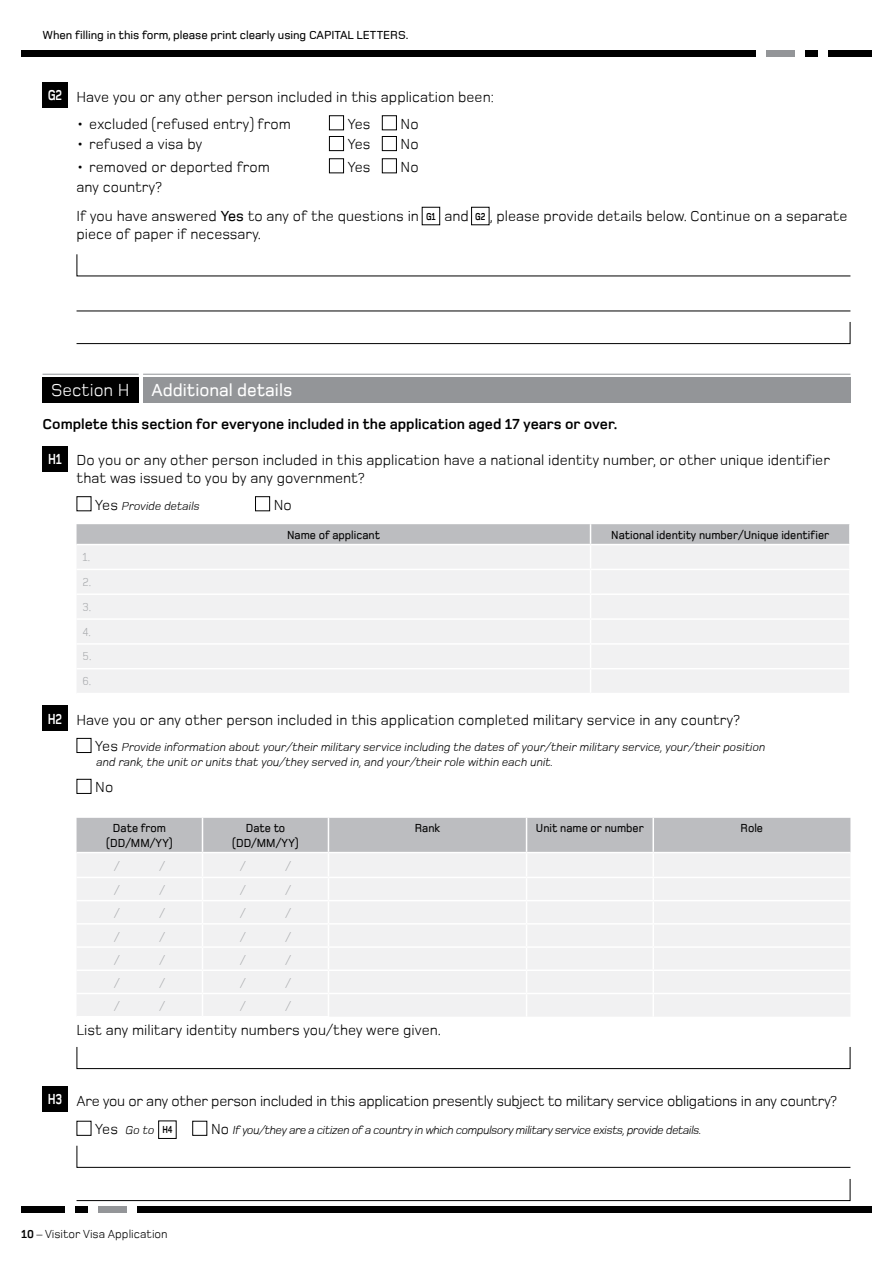
<style>
.page{position:relative;width:893px;height:1263px;background:#fff}
.page>*{position:absolute;margin:0;border:0;box-sizing:border-box;transform-origin:0 0}
.t1{font:500 18px "Foundry Monoline";color:#fff}
.t2{font:15px/28.7px "Foundry Monoline";color:#000}
.t3{font:15px "Foundry Monoline";letter-spacing:-.02em;color:#000}
.t4{font:700 15px "Foundry Monoline";color:#000}
.t5{font:italic 12px/14.4px "Foundry Monoline";color:#000}
.t6{font:500 12px/14.4px "Foundry Monoline";color:#000;text-align:center;scale:.95 1}
.t7{font:italic 12px "Foundry Monoline";letter-spacing:-.03em;color:#000}
.t8{font:500 12px "Foundry Monoline";color:#000}
.t9{font:12px "Foundry Monoline";color:#a7a9ac}
.t10{font:12px "Foundry Monoline";color:#000}
.t11{font:12px/24.9px "Foundry Monoline";color:#a7a9ac;text-align:justify;scale:.95 1}
.s1{font-weight:700;color:#fff}
.s2{font-weight:500}
.s3{font-weight:700;font-size:10.5px}
.s4{font-weight:400}
.s5{font-style:normal;font-size:15px}
.s6{font-weight:700;font-style:normal;font-size:10.5px}
.s7{font-weight:700}
</style>
<div class="page">
<div style="left:829px;top:50px;width:43px;height:7px;background:#000"></div>
<div style="left:767px;top:50px;width:28px;height:7px;background:#939598"></div>
<div style="left:805px;top:50px;width:13px;height:7px;background:#000"></div>
<div style="left:21px;top:50px;width:735px;height:7px;background:#000"></div>
<div style="left:21px;top:1206px;width:43px;height:7px;background:#000"></div>
<div style="left:98px;top:1206px;width:28px;height:7px;background:#939598"></div>
<div style="left:75px;top:1206px;width:13px;height:7px;background:#000"></div>
<div style="left:137px;top:1206px;width:735px;height:7px;background:#000"></div>
<div style="left:43px;top:83px;width:25px;height:25px;background:#000"></div>
<div style="left:329px;top:115px;width:15px;height:15px;border:1px solid #000"></div>
<div style="left:382px;top:115px;width:15px;height:15px;border:1px solid #000"></div>
<div style="left:329px;top:136px;width:15px;height:15px;border:1px solid #000"></div>
<div style="left:382px;top:136px;width:15px;height:15px;border:1px solid #000"></div>
<div style="left:329px;top:158px;width:15px;height:15px;border:1px solid #000"></div>
<div style="left:382px;top:158px;width:15px;height:15px;border:1px solid #000"></div>
<div style="left:422px;top:207px;width:18px;height:18px;border:1px solid #000"></div>
<div style="left:471px;top:207px;width:18px;height:18px;border:1px solid #000"></div>
<svg style="left:76px;top:254px;width:775px;height:23px"></svg>
<hr style="left:77px;top:311px;width:773px;height:1px;background:#000">
<svg style="left:76px;top:322px;width:775px;height:22px"></svg>
<div style="left:43px;top:377px;width:96px;height:25px;background:#000"></div>
<hr style="left:43px;top:374px;width:96px;height:1px;background:#939598">
<div style="left:143px;top:377px;width:707px;height:25px;background:#939598"></div>
<hr style="left:143px;top:374px;width:707px;height:1px;background:#939598">
<div style="left:43px;top:446px;width:25px;height:25px;background:#000"></div>
<div style="left:77px;top:496px;width:14px;height:15px;border:1px solid #000"></div>
<div style="left:255px;top:496px;width:15px;height:15px;border:1px solid #000"></div>
<svg style="left:77px;top:524px;width:773px;height:169px"></svg>
<hr style="left:849px;top:669px;width:2px;height:24px;background:#fff">
<div style="left:43px;top:706px;width:25px;height:25px;background:#000"></div>
<div style="left:77px;top:738px;width:14px;height:15px;border:1px solid #000"></div>
<div style="left:77px;top:779px;width:14px;height:15px;border:1px solid #000"></div>
<svg style="left:77px;top:818px;width:773px;height:198px"></svg>
<hr style="left:653px;top:993px;width:197px;height:1px;background:#fff">
<hr style="left:652px;top:994px;width:2px;height:23px;background:#fff">
<svg style="left:76px;top:1047px;width:775px;height:22px"></svg>
<div style="left:43px;top:1086px;width:25px;height:25px;background:#000"></div>
<div style="left:77px;top:1121px;width:14px;height:15px;border:1px solid #000"></div>
<div style="left:158px;top:1121px;width:18px;height:18px;border:1px solid #000"></div>
<div style="left:192px;top:1121px;width:15px;height:15px;border:1px solid #000"></div>
<svg style="left:76px;top:1145px;width:775px;height:23px"></svg>
<svg style="left:76px;top:1179px;width:775px;height:22px"></svg>
<p class="t8" style="left:43px;top:29px;width:367px">When filling in this form, please print clearly using CAPITAL LETTERS.</p>
<p class="t2" style="left:48px;top:82px;width:448px"><span class="s1">G2</span> Have you or any other person included in this application been:</p>
<p class="t2" style="left:77px;top:109px;width:216px">• excluded (refused entry) from</p>
<p class="t2" style="left:348px;top:109px;width:24px">Yes</p>
<p class="t2" style="left:401px;top:109px;width:20px">No</p>
<p class="t2" style="left:77px;top:130px;width:127px">• refused a visa by</p>
<p class="t2" style="left:348px;top:130px;width:24px">Yes</p>
<p class="t2" style="left:401px;top:130px;width:20px">No</p>
<p class="t2" style="left:77px;top:152px;width:195px">• removed or deported from</p>
<p class="t2" style="left:348px;top:152px;width:24px">Yes</p>
<p class="t2" style="left:401px;top:152px;width:20px">No</p>
<p class="t2" style="left:77px;top:173px;width:772px">any country?<br>If you have answered <span class="s2">Yes</span> to any of the questions in <span class="s3">G1</span> and <span class="s3">G2</span> , please provide details below. Continue on a separate</p>
<p class="t2" style="left:77px;top:219px;width:186px">piece of paper if necessary.</p>
<p class="t1" style="left:51px;top:380px;width:243px"><span class="s4">Section H</span> Additional details</p>
<p class="t4" style="left:43px;top:416px;width:576px">Complete this section for everyone included in the application aged 17 years or over.</p>
<p class="t2" style="left:77px;top:451px;width:755px;line-height:18px;text-indent:-28px"><span class="s1">H1</span> Do you or any other person included in this application have a national identity number, or other unique identifier that was issued to you by any government?</p>
<p class="t5" style="left:95px;top:498px;width:106px"><span class="s5">Yes</span> Provide details</p>
<p class="t2" style="left:274px;top:490px;width:20px">No</p>
<p class="t6" style="left:287px;top:527px;width:99px">Name of applicant</p>
<p class="t6" style="left:611px;top:527px;width:231px">National identity number/Unique identifier</p>
<p class="t11" style="left:83px;top:545px;width:11px">1.<br>2.<br>3.<br>4.<br>5.<br>6.</p>
<p class="t2" style="left:48px;top:705px;width:693px"><span class="s1">H2</span> Have you or any other person included in this application completed military service in any country?</p>
<p class="t5" style="left:95px;top:740px;width:672px"><span class="s5">Yes</span> Provide information about your/their military service including the dates of your/their military service, your/their position and rank, the unit or units that you/they served in, and your/their role within each unit.</p>
<p class="t2" style="left:95px;top:773px;width:20px">No</p>
<p class="t6" style="left:106px;top:821px;width:71px">Date from (DD/MM/YY)</p>
<p class="t6" style="left:232px;top:821px;width:71px">Date to (DD/MM/YY)</p>
<p class="t6" style="left:415px;top:821px;width:28px">Rank</p>
<p class="t6" style="left:536px;top:821px;width:115px">Unit name or number</p>
<p class="t6" style="left:741px;top:821px;width:25px">Role</p>
<p class="t9" style="left:114px;top:860px;width:7px">/</p>
<p class="t9" style="left:159px;top:860px;width:7px">/</p>
<p class="t9" style="left:240px;top:860px;width:7px">/</p>
<p class="t9" style="left:285px;top:860px;width:7px">/</p>
<p class="t9" style="left:114px;top:884px;width:7px">/</p>
<p class="t9" style="left:159px;top:884px;width:7px">/</p>
<p class="t9" style="left:240px;top:884px;width:7px">/</p>
<p class="t9" style="left:285px;top:884px;width:7px">/</p>
<p class="t9" style="left:114px;top:907px;width:7px">/</p>
<p class="t9" style="left:159px;top:907px;width:7px">/</p>
<p class="t9" style="left:240px;top:907px;width:7px">/</p>
<p class="t9" style="left:285px;top:907px;width:7px">/</p>
<p class="t9" style="left:114px;top:930px;width:7px">/</p>
<p class="t9" style="left:159px;top:930px;width:7px">/</p>
<p class="t9" style="left:240px;top:930px;width:7px">/</p>
<p class="t9" style="left:285px;top:930px;width:7px">/</p>
<p class="t9" style="left:114px;top:953px;width:7px">/</p>
<p class="t9" style="left:159px;top:953px;width:7px">/</p>
<p class="t9" style="left:240px;top:953px;width:7px">/</p>
<p class="t9" style="left:285px;top:953px;width:7px">/</p>
<p class="t9" style="left:114px;top:976px;width:7px">/</p>
<p class="t9" style="left:159px;top:976px;width:7px">/</p>
<p class="t9" style="left:240px;top:976px;width:7px">/</p>
<p class="t9" style="left:285px;top:976px;width:7px">/</p>
<p class="t9" style="left:114px;top:1000px;width:7px">/</p>
<p class="t9" style="left:159px;top:1000px;width:7px">/</p>
<p class="t9" style="left:240px;top:1000px;width:7px">/</p>
<p class="t9" style="left:285px;top:1000px;width:7px">/</p>
<p class="t2" style="left:77px;top:1016px;width:366px">List any military identity numbers you/they were given.</p>
<p class="t3" style="left:48px;top:1092px;width:791px"><span class="s1">H3</span> Are you or any other person included in this application presently subject to military service obligations in any country?</p>
<p class="t5" style="left:95px;top:1123px;width:79px"><span class="s5">Yes</span> Go to <span class="s6">H4</span></p>
<p class="t7" style="left:211px;top:1124px;width:492px"><span class="s5">No</span> If you/they are a citizen of a country in which compulsory military service exists, provide details.</p>
<p class="t10" style="left:21px;top:1228px;width:148px"><span class="s7">10</span> – Visitor Visa Application</p>
</div>
